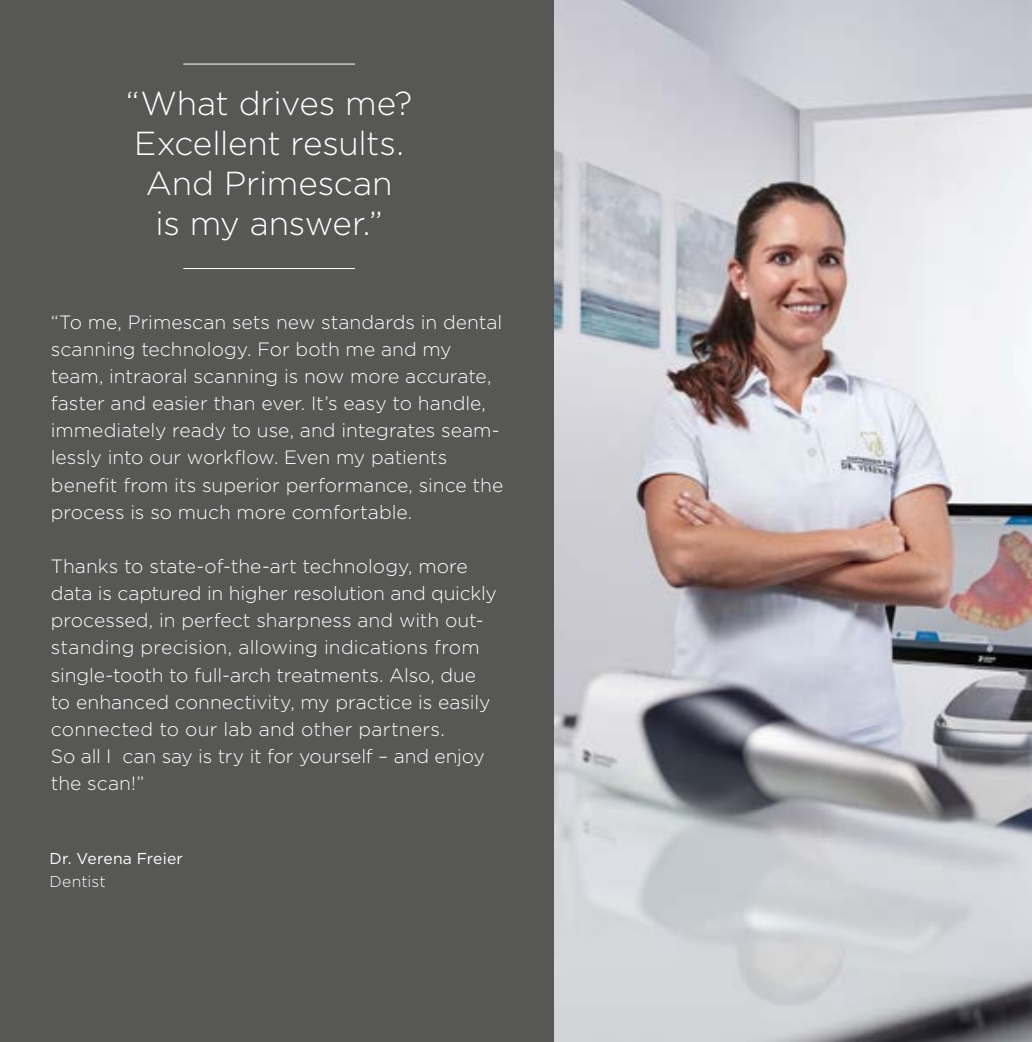
<style>
.page{position:relative;width:1032px;height:1042px;background:#fff}
.page>*{position:absolute;margin:0;border:0;box-sizing:border-box;transform-origin:0 0}
.t1{font:300 33.25px/39.9px "Gotham";letter-spacing:-.01em;color:#fff;text-align:center}
.t2{font:300 19.25px/27.1px "Gotham";color:#fff}
.t3{font:15.75px "Gotham";letter-spacing:.01em;color:#fff}
.t4{font:300 15.75px "Gotham";letter-spacing:.005em;color:#fff}
</style>
<div class="page">
<img style="left:553px;top:0;width:479px;height:1042px">
<div style="left:0;top:0;width:553px;height:1042px;background:#575756"></div>
<hr style="left:184px;top:64px;width:171px;height:1px;background:#fff">
<hr style="left:184px;top:268px;width:171px;height:1px;background:#fff">
<h1 class="t1" style="left:126px;top:82px;width:288px">“What drives me?<br>Excellent results.<br>And Primescan<br>is my answer.”</h1>
<p class="t2" style="left:51px;top:308px;width:454px">“To me, Primescan sets new standards in dental scanning technology. For both me and my team, intraoral scanning is now more accurate, faster and easier than ever. It’s easy to handle, immediately ready to use, and integrates seam&shy;lessly into our workflow. Even my patients benefit from its superior performance, since the process is so much more comfortable.</p>
<p class="t2" style="left:51px;top:552px;width:447px">Thanks to state-of-the-art technology, more data is captured in higher resolution and quickly processed, in perfect sharpness and with out&shy;standing precision, allowing indications from single-tooth to full-arch treatments. Also, due to enhanced connectivity, my practice is easily connected to our lab and other partners.<br>So all I can say is try it for yourself – and enjoy the scan!”</p>
<p class="t3" style="left:50px;top:849px;width:135px">Dr. Verena Freier</p>
<p class="t4" style="left:50px;top:871px;width:58px">Dentist</p>
</div>
